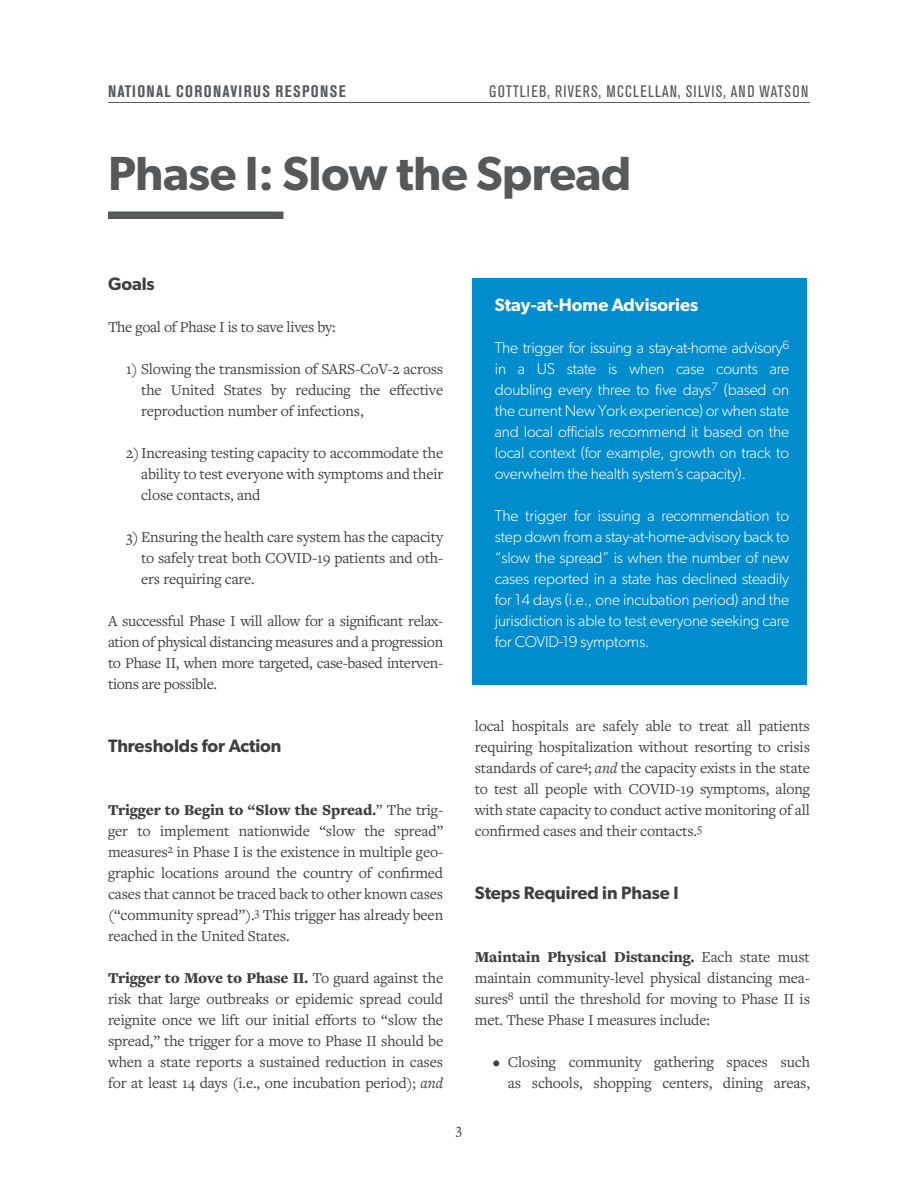
<style>
.page{position:relative;width:918px;height:1188px;background:#fff}
.page>*{position:absolute;margin:0;border:0;box-sizing:border-box;transform-origin:0 0}
.Chapter_Title{font:600 48px "Gibson";letter-spacing:-.01em;color:#57585a}
.Subhead_A_level{font:600 18px "Gibson";color:#3e3e3f}
.Subhead_A_level-2{font:600 18px "Gibson";color:#fff}
.t1{font:condensed 16.5px "Akzidenz Grotesk BE";letter-spacing:.07em;color:#57585a}
.t2{font:700 condensed 16.5px "Akzidenz Grotesk BE";letter-spacing:.085em;color:#57585a}
.Subhead_B{font:15.75px/21px "Freight Text Pro";letter-spacing:-.01em;color:#3e3e3f;text-align:justify}
.Bullet_point{font:15.75px/21px "Freight Text Pro";letter-spacing:-.01em;color:#3e3e3f;text-align:justify}
.Body_Text_First{font:300 15.75px/21px "Gibson";letter-spacing:-.01em;color:#fff;text-align:justify}
.Body_Text_-10{font:300 15.75px/21px "Gibson";letter-spacing:-.01em;color:#fff;text-align:justify}
.Body_Text_First-2{font:15.75px/21px "Freight Text Pro";letter-spacing:-.025em;color:#3e3e3f;text-align:justify}
.Bullet_last{font:15.75px/21px "Freight Text Pro";letter-spacing:-.01em;color:#3e3e3f;text-align:justify}
.t3{font:15px "Freight Text Pro";color:#3e3e3f}
.s1{font-weight:900}
.s2{font-style:italic}
</style>
<div class="page">
<hr style="left:108px;top:102px;width:702px;height:1px;background:#57585a">
<div style="left:472px;top:279px;width:335px;height:406px;background:#008dce"></div>
<div style="left:108px;top:211px;width:176px;height:8px;background:#57585a"></div>
<p class="t2" style="left:108px;top:82px;width:239px">NATIONAL CORONAVIRUS RESPONSE</p>
<p class="t1" style="left:489px;top:82px;width:321px">GOTTLIEB, RIVERS, MCCLELLAN, SILVIS, AND WATSON</p>
<p class="Chapter_Title" style="left:108px;top:145px;width:525px">Phase I: Slow the Spread</p>
<p class="Subhead_A_level" style="left:108px;top:273px;width:48px">Goals</p>
<p class="Body_Text_First-2" style="left:108px;top:315px;width:229px">The goal of Phase I is to save lives by:</p>
<p class="Bullet_point" style="left:141px;top:357px;width:304px;text-indent:-15px">1) Slowing the transmission of SARS-CoV-2 across the United States by reducing the effective reproduction number of infections,</p>
<p class="Bullet_point" style="left:141px;top:441px;width:304px;text-indent:-15px">2)Increasing testing capacity to accommodate the ability to test everyone with symptoms and their close contacts, and</p>
<p class="Bullet_last" style="left:141px;top:525px;width:304px;text-indent:-15px">3) Ensuring the health care system has the capacity to safely treat both COVID-19 patients and oth&shy;ers requiring care.</p>
<p class="Body_Text_First-2" style="left:108px;top:609px;width:337px">A successful Phase I will allow for a significant relax&shy;ation of physical distancing measures and a progression to Phase II, when more targeted, case-based interven&shy;tions are possible.</p>
<p class="Subhead_A_level" style="left:108px;top:735px;width:175px">Thresholds for Action</p>
<p class="Subhead_B" style="left:108px;top:798px;width:337px"><span class="s1">Trigger to Begin to “Slow the Spread.</span>” The trig&shy;ger to implement nationwide “slow the spread” measures<sup>2</sup> in Phase I is the existence in multiple geo&shy;graphic locations around the country of confirmed cases that cannot be traced back to other known cases (“community spread”).<sup>3</sup> This trigger has already been reached in the United States.</p>
<p class="Subhead_B" style="left:108px;top:966px;width:337px"><span class="s1">Trigger to Move to Phase II.</span> To guard against the risk that large outbreaks or epidemic spread could reignite once we lift our initial efforts to “slow the spread,” the trigger for a move to Phase II should be when a state reports a sustained reduction in cases for at least 14 days (i.e., one incubation period); <span class="s2">and</span></p>
<p class="Subhead_A_level-2" style="left:495px;top:294px;width:205px">Stay-at-Home Advisories</p>
<p class="Body_Text_First" style="left:495px;top:336px;width:296px">The trigger for issuing a stay-at-home advisory<sup>6 </sup>in a US state is when case counts are doubling every three to five days<sup>7</sup> (based on the current New York experience) or when state and local officials recommend it based on the local context (for example, growth on track to overwhelm the health system’s capacity).</p>
<p class="Body_Text_-10" style="left:495px;top:504px;width:296px">The trigger for issuing a recommendation to step down from a stay-at-home-advisory back to “slow the spread” is when the number of new cases reported in a state has declined steadily for 14 days (i.e., one incubation period) and the jurisdiction is able to test everyone seeking care for COVID-19 symptoms.</p>
<p class="Subhead_B" style="left:475px;top:714px;width:337px">local hospitals are safely able to treat all patients requiring hospitalization without resorting to crisis standards of care<sup>4</sup>; <span class="s2">and</span> the capacity exists in the state to test all people with COVID-19 symptoms, along with state capacity to conduct active monitoring of all confirmed cases and their contacts.<sup>5</sup></p>
<p class="Subhead_A_level" style="left:475px;top:882px;width:205px">Steps Required in Phase I</p>
<p class="Subhead_B" style="left:475px;top:945px;width:337px"><span class="s1">Maintain Physical Distancing.</span> Each state must maintain community-level physical distancing mea&shy;sures<sup>8</sup> until the threshold for moving to Phase II is met. These Phase I measures include:</p>
<p class="Bullet_point" style="left:493px;top:1050px;width:319px;text-align:right">• Closing community gathering spaces such as schools, shopping centers, dining areas,</p>
<p class="t3" style="left:456px;top:1119px;width:8px">3</p>
</div>
